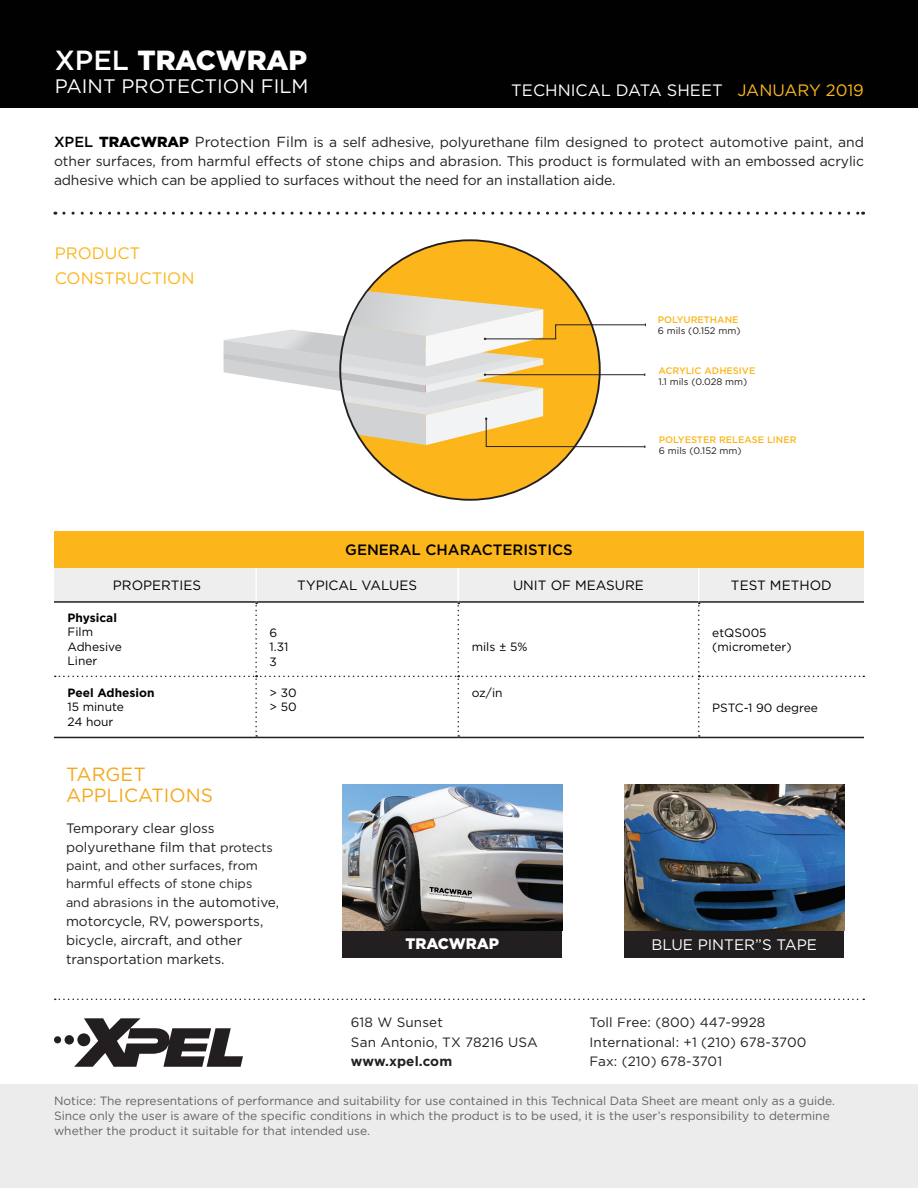
<style>
.page{position:relative;width:918px;height:1188px;background:#fff}
.page>*{position:absolute;margin:0;border:0;box-sizing:border-box;transform-origin:0 0}
.t1{font:900 27.75px "Gotham";letter-spacing:-.01em;color:#fff}
.t2{font:19.5px "Gotham";color:#fff}
.t3{font:19.05px/20.4px "Gotham";color:#f4a81c}
.t4{font:16.5px "Gotham";color:#fff}
.t5{font:16.5px/25.5px "Gotham";color:#fcb61c}
.t6{font:900 15.3px "Gotham";letter-spacing:-.01em;color:#fff}
.t7{font:15.15px "Gotham";color:#fff}
.t8{font:500 15px "Gotham";color:#010101}
.t9{font:13.95px/19.4px "Gotham";letter-spacing:-.01em;color:#231f20;text-align:justify}
.t10{font:13.65px/19px "Gotham";color:#231f20}
.t11{font:13.5px/19.5px "Gotham";letter-spacing:.01em;color:#231f20}
.t12{font:13.5px "Gotham";color:#010101}
.t13{font:700 13.5px "Gotham";letter-spacing:.01em;color:#231f20}
.t14{font:12.6px/17.7px "Gotham";color:#231f20}
.t15{font:12px/15px "Gotham";color:#636366}
.t16{font:12px/14.4px "Gotham";color:#010101}
.t17{font:700 12px "Gotham";color:#010101}
.t18{font:500 9.45px "Gotham";color:#fcb61c}
.t19{font:9.45px "Gotham";color:#231f20}
.s1{font-weight:500}
.s2{color:#fcb61c}
.s3{font-weight:500;font-size:14.7px;color:#010101}
.s4{font-weight:900;font-size:14.7px;color:#010101}
.s5{font-size:14.7px}
.s6{font-size:12.6px}
</style>
<div class="page">
<div style="left:0;top:0;width:918px;height:108px;background:#010101"></div>
<div style="left:340px;top:240px;width:260px;height:260px;background:#fcb61c;border-radius:50%"></div>
<svg style="left:224px;top:291px;width:422px;height:172px"></svg>
<div style="left:343px;top:929px;width:219px;height:29px;background:#231f20"></div>
<svg style="left:64px;top:212px;width:800px;height:3px"></svg>
<hr style="left:54px;top:737px;width:202px;height:1px;background:#231f20">
<hr style="left:256px;top:737px;width:202px;height:1px;background:#231f20">
<hr style="left:458px;top:737px;width:241px;height:1px;background:#231f20">
<hr style="left:699px;top:737px;width:165px;height:1px;background:#231f20">
<svg style="left:54px;top:568px;width:810px;height:169px"></svg>
<div style="left:54px;top:532px;width:810px;height:36px;background:#fcb61c"></div>
<div style="left:0;top:1084px;width:918px;height:104px;background:#ececec"></div>
<svg style="left:55px;top:999px;width:809px;height:1px"></svg>
<svg style="left:54px;top:1018px;width:189px;height:49px"></svg>
<div style="left:624px;top:931px;width:220px;height:27px;background:#231f20"></div>
<img style="left:343px;top:784px;width:219px;height:147px">
<svg style="left:430px;top:887px;width:42px;height:11px"></svg>
<img style="left:624px;top:784px;width:220px;height:147px">
<h1 class="t1" style="left:55px;top:44px;width:254px"><span class="s1">XPEL</span> TRACWRAP</h1>
<h2 class="t2" style="left:55px;top:73px;width:255px">PAINT PROTECTION FILM</h2>
<h3 class="t4" style="left:511px;top:79px;width:354px">TECHNICAL DATA SHEET <span class="s2">JANUARY 2019</span></h3>
<p class="t9" style="left:54px;top:132px;width:812px"><span class="s3">XPEL</span> <span class="s4">TRACWRAP</span> <span class="s5">Protection Film</span> is a self adhesive, polyurethane film designed to protect automotive paint, and other surfaces, from harmful effects of stone chips and abrasion. This product is formulated with an embossed acrylic adhesive which can be applied to surfaces without the need for an installation aide.</p>
<h3 class="t5" style="left:55px;top:240px;width:141px">PRODUCT<br>CONSTRUCTION</h3>
<p class="t8" style="left:345px;top:541px;width:229px">GENERAL CHARACTERISTICS</p>
<p class="t18" style="left:658px;top:315px;width:82px">POLYURETHANE</p>
<p class="t19" style="left:658px;top:325px;width:84px">6 mils (0.152 mm)</p>
<p class="t18" style="left:658px;top:365px;width:99px">ACRYLIC ADHESIVE</p>
<p class="t19" style="left:658px;top:376px;width:91px">1.1 mils (0.028 mm)</p>
<p class="t18" style="left:659px;top:434px;width:139px">POLYESTER RELEASE LINER</p>
<p class="t19" style="left:659px;top:445px;width:84px">6 mils (0.152 mm)</p>
<p class="t12" style="left:113px;top:576px;width:90px">PROPERTIES</p>
<p class="t12" style="left:297px;top:576px;width:121px">TYPICAL VALUES</p>
<p class="t12" style="left:513px;top:576px;width:132px">UNIT OF MEASURE</p>
<p class="t12" style="left:731px;top:576px;width:102px">TEST METHOD</p>
<p class="t17" style="left:68px;top:611px;width:51px">Physical</p>
<p class="t16" style="left:68px;top:625px;width:56px">Film<br>Adhesive<br>Liner</p>
<p class="t16" style="left:270px;top:625px;width:20px">6<br>1.31<br>3</p>
<p class="t16" style="left:712px;top:625px;width:81px">etQS005 (micrometer)</p>
<p class="t16" style="left:472px;top:639px;width:57px">mils ± 5%</p>
<p class="t17" style="left:68px;top:686px;width:89px">Peel Adhesion</p>
<p class="t16" style="left:68px;top:699px;width:58px">15 minute<br>24 hour</p>
<p class="t16" style="left:270px;top:685px;width:29px">&gt; 30 &gt; 50</p>
<p class="t16" style="left:472px;top:685px;width:32px">oz/in</p>
<h3 class="t3" style="left:66px;top:764px;width:149px">TARGET<br>APPLICATIONS</h3>
<p class="t10" style="left:66px;top:819px;width:208px">Temporary clear gloss polyurethane film that <span class="s6">protects</span></p>
<p class="t14" style="left:66px;top:856px;width:193px">paint, and other surfaces, from harmful effects of stone chips</p>
<p class="t10" style="left:66px;top:892px;width:215px"><span class="s6">and abrasions</span> in the automotive, motorcycle, RV, powersports, bicycle, aircraft, and other transportation markets.</p>
<p class="t6" style="left:406px;top:935px;width:95px">TRACWRAP</p>
<p class="t11" style="left:351px;top:1013px;width:188px">618 W Sunset<br>San Antonio, TX 78216 USA</p>
<p class="t13" style="left:351px;top:1054px;width:103px">www.xpel.com</p>
<p class="t16" style="left:712px;top:700px;width:107px">PSTC-1 90 degree</p>
<p class="t7" style="left:651px;top:935px;width:167px">BLUE PINTER”S TAPE</p>
<p class="t11" style="left:590px;top:1013px;width:219px">Toll Free: (800) 447-9928<br>International: +1 (210) 678-3700<br>Fax: (210) 678-3701</p>
<p class="t15" style="left:54px;top:1093px;width:783px">Notice: The representations of performance and suitability for use contained in this Technical Data Sheet are meant only as a guide.<br>Since only the user is aware of the specific conditions in which the product is to be used, it is the user’s responsibility to determine whether the product it suitable for that intended use.</p>
</div>
